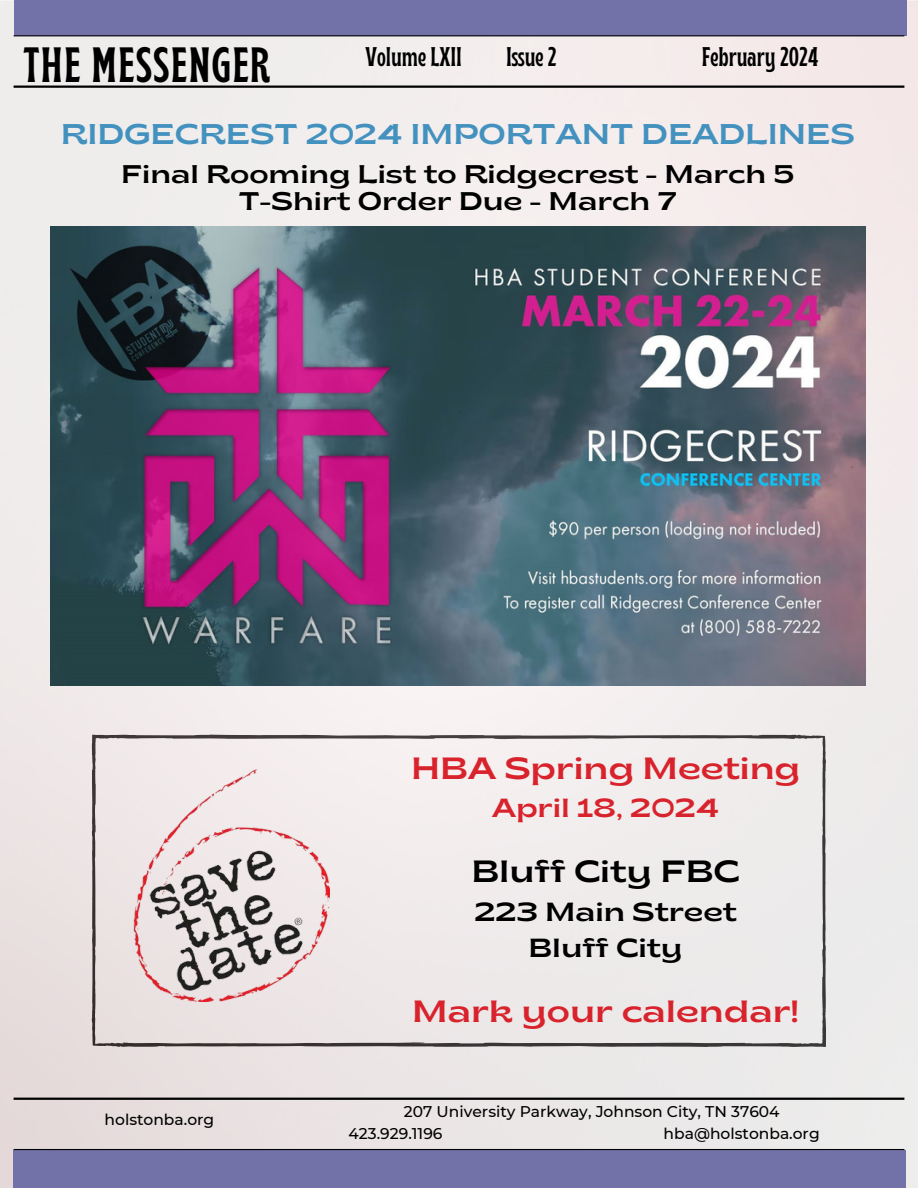
<style>
.page{position:relative;width:918px;height:1188px;background:#fff}
.page>*{position:absolute;margin:0;border:0;box-sizing:border-box;transform-origin:0 0}
.t1{font:700 condensed 49.5px "Brice";letter-spacing:.025em;color:#000}
.t2{font:semi-expanded 30.75px "Brice";color:#d8232c}
.t3{font:semi-expanded 30.75px "Brice";color:#000}
.t4{font:semi-expanded 28.5px "Brice";color:#4391bf}
.t5{font:700 condensed 27px "Brice";color:#000}
.t6{font:semi-expanded 26.25px/36px "Brice";color:#000;text-align:center}
.t7{font:semi-expanded 26.25px "Brice";color:#d8232c}
.t8{font:semi-expanded 25.5px/27.8px "Brice";color:#000;text-align:center}
.t9{font:500 15.45px "Montserrat";color:#000}
</style>
<div class="page">
<img style="left:0;top:0;width:918px;height:1188px">
<hr style="left:14px;top:86px;width:890px;height:2px;background:#000">
<div style="left:14px;top:1150px;width:892px;height:38px;background:#7272a9"></div>
<hr style="left:14px;top:1149px;width:890px;height:1px;background:#000">
<div style="left:14px;top:0;width:892px;height:36px;background:#7272a9"></div>
<hr style="left:14px;top:35px;width:890px;height:1px;background:#000">
<hr style="left:14px;top:1098px;width:890px;height:2px;background:#000">
<img style="left:50px;top:227px;width:816px;height:459px">
<img style="left:133px;top:769px;width:196px;height:232px">
<h4 class="t1" style="left:24px;top:44px;width:248px">THE MESSENGER</h4>
<p class="t5" style="left:366px;top:45px;width:98px">Volume LXII</p>
<p class="t5" style="left:506px;top:45px;width:52px">Issue 2</p>
<p class="t5" style="left:702px;top:45px;width:118px">February 2024</p>
<h3 class="t4" style="left:61px;top:123px;width:796px">RIDGECREST 2024 IMPORTANT DEADLINES</h3>
<h5 class="t8" style="left:121px;top:162px;width:674px">Final Rooming List to Ridgecrest - March 5<br>T-Shirt Order Due - March 7</h5>
<h3 class="t2" style="left:411px;top:756px;width:390px">HBA Spring Meeting</h3>
<h3 class="t7" style="left:492px;top:797px;width:228px">April 18, 2024</h3>
<p class="t3" style="left:471px;top:859px;width:270px">Bluff City FBC</p>
<p class="t6" style="left:474px;top:896px;width:264px">223 Main Street<br>Bluff City</p>
<p class="t2" style="left:412px;top:999px;width:388px">Mark your calendar!</p>
<h2 class="t9" style="left:105px;top:1110px;width:111px">holstonba.org</h2>
<h5 class="t9" style="left:404px;top:1102px;width:377px">207 University Parkway, Johnson City, TN 37604</h5>
<p class="t9" style="left:349px;top:1124px;width:95px">423.929.1196</p>
<p class="t9" style="left:664px;top:1124px;width:158px">hba@holstonba.org</p>
</div>
